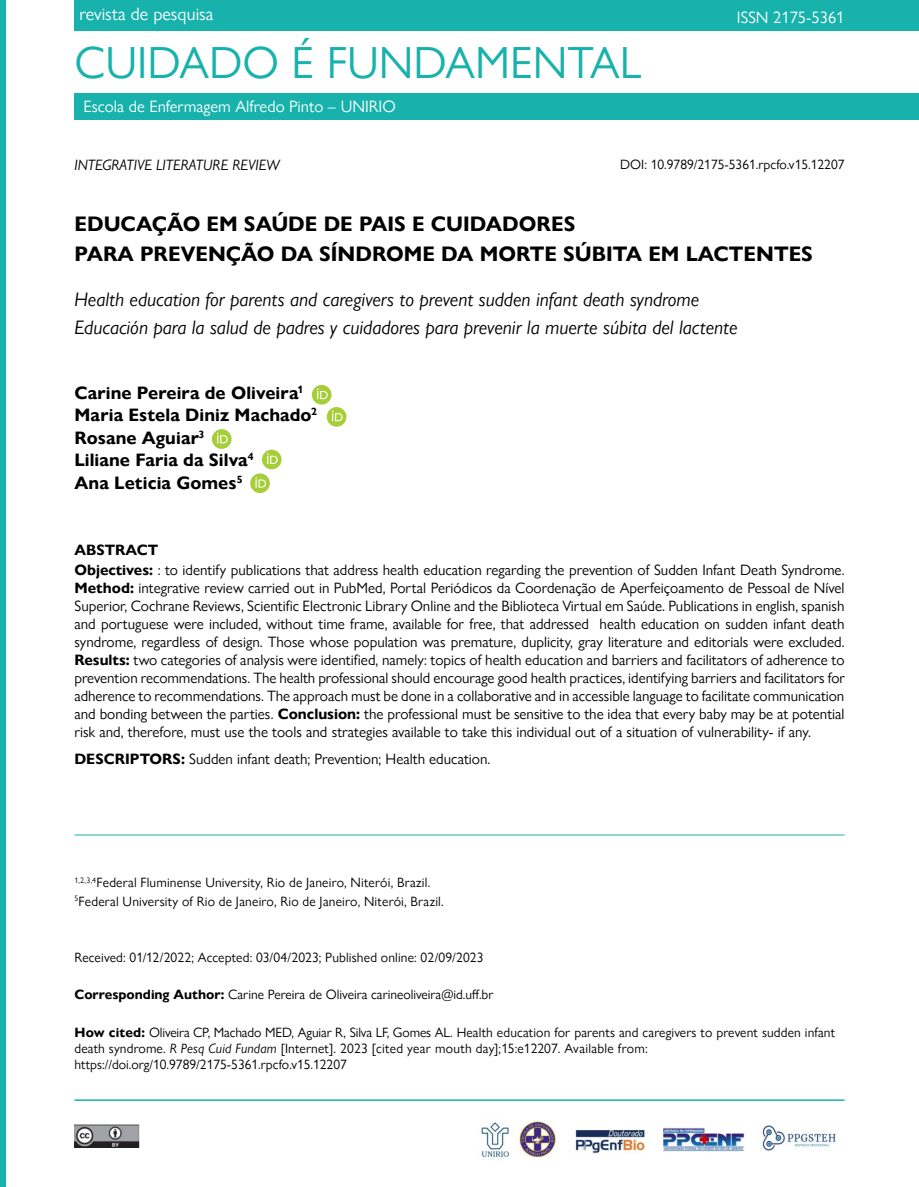
<style>
.page{position:relative;width:919px;height:1187px;background:#fff}
.page>*{position:absolute;margin:0;border:0;box-sizing:border-box;transform-origin:0 0}
.t1{font:45px "Gill Sans Nova";color:#17b2ab}
.t2{font:700 21px/30px "Gill Sans Nova";color:#000}
.t3{font:italic 19.5px/27.6px "Gill Sans Nova";color:#000}
.t4{font:700 18px/22.5px "Gill Sans Nova";letter-spacing:.005em;color:#000}
.t5{font:18px "Gill Sans Nova";color:#fff}
.t6{font:16.5px "Gill Sans Nova";color:#fff}
.t7{font:15px/18px "Gill Sans Nova";color:#000}
.t8{font:italic 15px "Gill Sans Nova";color:#000}
.t9{font:13.5px/16.2px "Gill Sans Nova";letter-spacing:.01em;color:#000}
.s1{font-weight:700}
.s2{font-style:italic}
</style>
<div class="page">
<div style="left:74px;top:0;width:844px;height:31px;background:#17b2ab"></div>
<div style="left:74px;top:93px;width:844px;height:27px;background:#17b2ab"></div>
<div style="left:0;top:0;width:5px;height:1186px;background:#17b2ab"></div>
<img style="left:74px;top:1124px;width:66px;height:23px">
<hr style="left:74px;top:1099px;width:770px;height:1px;background:#17b2ab">
<img style="left:479px;top:1122px;width:31px;height:36px">
<img style="left:570px;top:1130px;width:77px;height:23px">
<img style="left:663px;top:1127px;width:81px;height:24px">
<img style="left:516px;top:1120px;width:41px;height:37px">
<img style="left:762px;top:1125px;width:74px;height:26px">
<div style="left:312px;top:385px;width:19px;height:19px;background:#a6ce39;border-radius:50%"></div>
<svg style="left:317px;top:388px;width:11px;height:11px"></svg>
<div style="left:327px;top:407px;width:19px;height:19px;background:#a6ce39;border-radius:50%"></div>
<svg style="left:332px;top:410px;width:10px;height:11px"></svg>
<div style="left:212px;top:429px;width:19px;height:20px;background:#a6ce39;border-radius:50%"></div>
<svg style="left:217px;top:432px;width:11px;height:11px"></svg>
<div style="left:262px;top:449px;width:19px;height:20px;background:#a6ce39;border-radius:50%"></div>
<svg style="left:267px;top:453px;width:11px;height:11px"></svg>
<svg style="left:250px;top:473px;width:20px;height:20px"></svg>
<svg style="left:255px;top:477px;width:11px;height:10px"></svg>
<hr style="left:74px;top:834px;width:770px;height:1px;background:#17b2ab">
<p class="t5" style="left:79px;top:3px;width:135px">revista de pesquisa</p>
<h1 class="t1" style="left:74px;top:35px;width:568px">CUIDADO É FUNDAMENTAL</h1>
<p class="t6" style="left:84px;top:97px;width:313px">Escola de Enfermagem Alfredo Pinto – UNIRIO</p>
<p class="t6" style="left:736px;top:7px;width:109px">ISSN 2175-5361</p>
<p class="t8" style="left:74px;top:156px;width:207px">INTEGRATIVE LITERATURE REVIEW</p>
<p class="t9" style="left:620px;top:156px;width:226px">DOI: 10.9789/2175-5361.rpcfo.v15.12207</p>
<h2 class="t2" style="left:74px;top:209px;width:740px">EDUCAÇÃO EM SAÚDE DE PAIS E CUIDADORES<br>PARA PREVENÇÃO DA SÍNDROME DA MORTE SÚBITA EM LACTENTES</h2>
<h3 class="t3" style="left:74px;top:285px;width:664px">Health education for parents and caregivers to prevent sudden infant death syndrome<br>Educación para la salud de padres y cuidadores para prevenir la muerte súbita del lactente</h3>
<p class="t4" style="left:74px;top:381px;width:244px">Carine Pereira de Oliveira<sup>1<br></sup>Maria Estela Diniz Machado<sup>2<br></sup>Rosane Aguiar<sup>3<br></sup>Liliane Faria da Silva<sup>4<br></sup>Ana Leticia Gomes<sup>5</sup></p>
<p class="t7" style="left:74px;top:539px;width:771px;line-height:20.1px"><span class="s1">ABSTRACT<br>Objectives:</span> : to identify publications that address health education regarding the prevention of Sudden Infant Death Syndrome.</p>
<p class="t7" style="left:74px;top:578px;width:772px;text-align:justify"><span class="s1">Method:</span> integrative review carried out in PubMed, Portal Periódicos da Coordenação de Aperfeiçoamento de Pessoal de Nível Superior, Cochrane Reviews, Scientific Electronic Library Online and the Biblioteca Virtual em Saúde. Publications in english, spanish and portuguese were included, without time frame, available for free, that addressed health education on sudden infant death syndrome, regardless of design. Those whose population was premature, duplicity, gray literature and editorials were excluded.<br><span class="s1">Results:</span> two categories of analysis were identified, namely: topics of health education and barriers and facilitators of adherence to prevention recommendations. The health professional should encourage good health practices, identifying barriers and facilitators for adherence to recommendations. The approach must be done in a collaborative and in accessible language to facilitate communication and bonding between the parties. <span class="s1">Conclusion:</span> the professional must be sensitive to the idea that every baby may be at potential risk and, therefore, must use the tools and strategies available to take this individual out of a situation of vulnerability- if any.</p>
<p class="t7" style="left:74px;top:749px;width:417px"><span class="s1">DESCRIPTORS:</span> Sudden infant death; Prevention; Health education.</p>
<p class="t9" style="left:74px;top:873px;width:371px;line-height:18.3px"><sup>1,2,3,4</sup>Federal Fluminense University, Rio de Janeiro, Niterói, Brazil.<br><sup>5</sup>Federal University of Rio de Janeiro, Rio de Janeiro, Niterói, Brazil.</p>
<p class="t9" style="left:74px;top:948px;width:410px">Received: 01/12/2022; Accepted: 03/04/2023; Published online: 02/09/2023</p>
<p class="t9" style="left:74px;top:986px;width:420px"><span class="s1">Corresponding Author:</span> Carine Pereira de Oliveira carineoliveira@id.uff.br</p>
<p class="t9" style="left:74px;top:1023px;width:762px"><span class="s1">How cited:</span> Oliveira CP, Machado MED, Aguiar R, Silva LF, Gomes AL. Health education for parents and caregivers to prevent sudden infant death syndrome. <span class="s2">R Pesq Cuid Fundam</span> [Internet]. 2023 [cited year mouth day];15:e12207. Available from: https://doi.org/10.9789/2175-5361.rpcfo.v15.12207</p>
</div>
